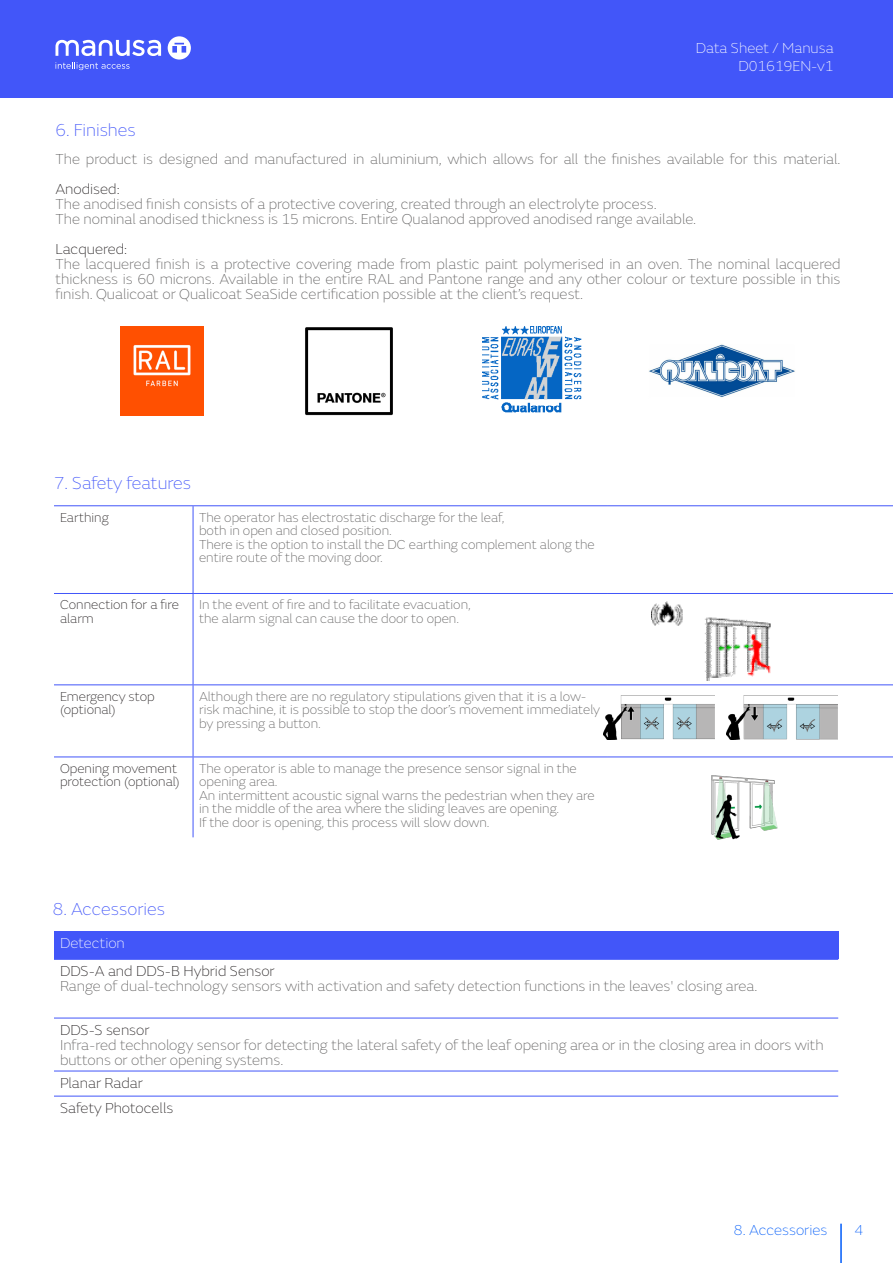
<style>
.page{position:relative;width:893px;height:1263px;background:#fff}
.page>*{position:absolute;margin:0;border:0;box-sizing:border-box;transform-origin:0 0}
._1_nivel_indice{font:100 18px "FS Emeric";color:#4256f9}
.t1{font:100 15px/15px "FS Emeric";color:#5f5e5e}
.t2{font:100 15px "FS Emeric";color:#231f20}
.t3{font:100 15px/18px "FS Emeric";color:#fff;text-align:right}
.t4{font:100 15px "FS Emeric";color:#005cf9}
.TAC_1_1_1_1{font:100 13.5px/13.5px "FS Emeric";color:#5f5e5e}
.TAC_1_1_1_1-2{font:100 13.5px/13.5px "FS Emeric";color:#231f20}
.s1{color:#231f20}
</style>
<div class="page">
<div style="left:0;top:0;width:893px;height:98px;background:#4256f9"></div>
<svg style="left:55px;top:62px;width:75px;height:8px"></svg>
<svg style="left:55px;top:40px;width:106px;height:16px"></svg>
<svg style="left:168px;top:36px;width:23px;height:24px"></svg>
<hr style="left:840px;top:1224px;width:2px;height:39px;background:#005cf9">
<hr style="left:54px;top:505px;width:139px;height:1px;background:#4256f9">
<hr style="left:193px;top:505px;width:414px;height:1px;background:#4256f9">
<hr style="left:193px;top:506px;width:1px;height:87px;background:#4256f9">
<hr style="left:607px;top:505px;width:286px;height:1px;background:#4256f9">
<hr style="left:54px;top:593px;width:139px;height:1px;background:#4256f9">
<hr style="left:193px;top:593px;width:414px;height:1px;background:#4256f9">
<hr style="left:193px;top:594px;width:1px;height:90px;background:#4256f9">
<hr style="left:607px;top:593px;width:286px;height:1px;background:#4256f9">
<hr style="left:54px;top:684px;width:139px;height:1px;background:#4256f9">
<hr style="left:193px;top:684px;width:414px;height:1px;background:#4256f9">
<hr style="left:193px;top:685px;width:1px;height:71px;background:#4256f9">
<hr style="left:607px;top:684px;width:286px;height:1px;background:#4256f9">
<hr style="left:54px;top:756px;width:139px;height:1px;background:#4256f9">
<hr style="left:193px;top:756px;width:414px;height:1px;background:#4256f9">
<hr style="left:193px;top:757px;width:1px;height:80px;background:#4256f9">
<hr style="left:607px;top:756px;width:286px;height:1px;background:#4256f9">
<img style="left:652px;top:602px;width:119px;height:78px">
<img style="left:483px;top:327px;width:99px;height:86px">
<img style="left:649px;top:344px;width:146px;height:53px">
<img style="left:121px;top:327px;width:83px;height:88px">
<img style="left:305px;top:327px;width:87px;height:88px">
<div style="left:54px;top:931px;width:784px;height:28px;background:#4256f9"></div>
<hr style="left:54px;top:958px;width:784px;height:2px;background:#4256f9">
<hr style="left:54px;top:1018px;width:784px;height:1px;background:#4256f9">
<hr style="left:54px;top:1071px;width:784px;height:1px;background:#4256f9">
<hr style="left:54px;top:1096px;width:784px;height:1px;background:#4256f9">
<img style="left:604px;top:695px;width:111px;height:44px">
<img style="left:726px;top:695px;width:112px;height:44px">
<img style="left:711px;top:775px;width:67px;height:65px">
<p class="t3" style="left:696px;top:38px;width:139px">Data Sheet / Manusa<br>D01619EN-v1</p>
<p class="_1_nivel_indice" style="left:55px;top:119px;width:82px">6. Finishes</p>
<p class="t1" style="left:55px;top:144px;width:786px;line-height:30px">The product is designed and manufactured in aluminium, which allows for all the finishes available for this material.<br><span class="s1">Anodised:</span></p>
<p class="t1" style="left:55px;top:196px;width:603px">The anodised finish consists of a protective covering, created through an electrolyte process.</p>
<p class="t1" style="left:55px;top:211px;width:642px">The nominal anodised thickness is 15 microns. Entire Qualanod approved anodised range available.</p>
<p class="t2" style="left:55px;top:240px;width:73px">Lacquered:</p>
<p class="t1" style="left:55px;top:256px;width:786px;text-align:justify">The lacquered finish is a protective covering made from plastic paint polymerised in an oven. The nominal lacquered thickness is 60 microns. Available in the entire RAL and Pantone range and any other colour or texture possible in this finish. Qualicoat or Qualicoat SeaSide certification possible at the client’s request.</p>
<p class="_1_nivel_indice" style="left:54px;top:471px;width:139px">7. Safety features</p>
<p class="TAC_1_1_1_1-2" style="left:60px;top:510px;width:50px">Earthing</p>
<p class="TAC_1_1_1_1" style="left:199px;top:510px;width:307px">The operator has electrostatic discharge for the leaf, both in open and closed position.</p>
<p class="TAC_1_1_1_1" style="left:199px;top:537px;width:397px">There is the option to install the DC earthing complement along the entire route of the moving door.</p>
<p class="TAC_1_1_1_1-2" style="left:60px;top:598px;width:120px">Connection for a fire alarm</p>
<p class="TAC_1_1_1_1" style="left:199px;top:598px;width:273px">In the event of fire and to facilitate evacuation, the alarm signal can cause the door to open.</p>
<p class="TAC_1_1_1_1-2" style="left:60px;top:689px;width:96px">Emergency stop (optional)</p>
<p class="TAC_1_1_1_1" style="left:199px;top:689px;width:403px">Although there are no regulatory stipulations given that it is a low&shy;risk machine, it is possible to stop the door’s movement immediately by pressing a button.</p>
<p class="TAC_1_1_1_1-2" style="left:60px;top:761px;width:121px">Opening movement protection (optional)</p>
<p class="TAC_1_1_1_1" style="left:199px;top:761px;width:379px">The operator is able to manage the presence sensor signal in the opening area.</p>
<p class="TAC_1_1_1_1" style="left:199px;top:788px;width:397px">An intermittent acoustic signal warns the pedestrian when they are in the middle of the area where the sliding leaves are opening.</p>
<p class="TAC_1_1_1_1" style="left:199px;top:815px;width:292px">If the door is opening, this process will slow down.</p>
<p class="_1_nivel_indice" style="left:53px;top:897px;width:114px">8. Accessories</p>
<p class="t3" style="left:60px;top:934px;width:66px">Detection</p>
<p class="t2" style="left:60px;top:961px;width:216px">DDS-A and DDS-B Hybrid Sensor</p>
<p class="t1" style="left:60px;top:978px;width:699px">Range of dual-technology sensors with activation and safety detection functions in the leaves' closing area.</p>
<p class="t2" style="left:60px;top:1020px;width:91px">DDS-S sensor</p>
<p class="t1" style="left:60px;top:1037px;width:765px">Infra-red technology sensor for detecting the lateral safety of the leaf opening area or in the closing area in doors with buttons or other opening systems.</p>
<p class="t2" style="left:60px;top:1073px;width:84px">Planar Radar</p>
<p class="t2" style="left:60px;top:1099px;width:115px">Safety Photocells</p>
<p class="t4" style="left:734px;top:1220px;width:95px">8. Accessories</p>
<p class="t4" style="left:855px;top:1220px;width:10px">4</p>
</div>
